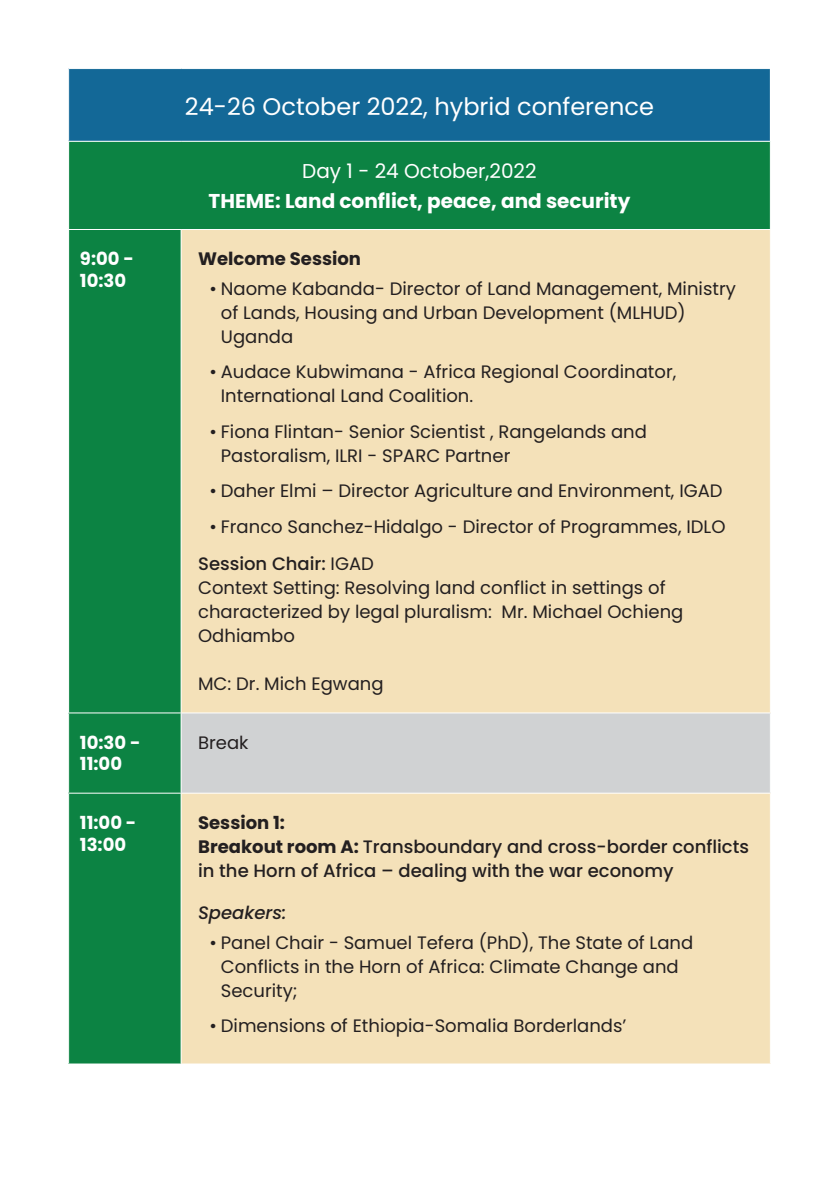
<style>
.page{position:relative;width:840px;height:1191px;background:#fff}
.page>*{position:absolute;margin:0;border:0;box-sizing:border-box;transform-origin:0 0}
.t1{font:24px "Poppins";color:#fff}
.t2{font:700 20px "Poppins";color:#fff}
.t3{font:20px "Poppins";color:#fff}
.t4{font:18px/24px "Poppins";color:#231f20}
.t5{font:500 18px/24px "Poppins";color:#231f20}
.t6{font:700 18px/21.6px "Poppins";color:#fff}
.t7{font:700 18px "Poppins";color:#231f20}
.t8{font:italic 500 18px "Poppins";color:#231f20}
.s1{font-weight:400}
.s2{font-weight:700}
</style>
<div class="page">
<div style="left:69px;top:69px;width:701px;height:72px;background:#136897"></div>
<div style="left:69px;top:142px;width:700px;height:570px;background:#0c8343"></div>
<div style="left:181px;top:229px;width:589px;height:484px;background:#f4e1b9"></div>
<div style="left:69px;top:713px;width:112px;height:80px;background:#0c8343"></div>
<div style="left:181px;top:713px;width:589px;height:80px;background:#d0d2d3"></div>
<div style="left:69px;top:793px;width:112px;height:271px;background:#0c8343"></div>
<div style="left:181px;top:793px;width:589px;height:271px;background:#f4e1b9"></div>
<hr style="left:769px;top:69px;width:1px;height:72px;background:#fff">
<hr style="left:769px;top:230px;width:1px;height:482px;background:#fff">
<hr style="left:769px;top:713px;width:1px;height:79px;background:#fff">
<hr style="left:769px;top:793px;width:1px;height:270px;background:#fff">
<hr style="left:180px;top:230px;width:1px;height:482px;background:#fff">
<hr style="left:180px;top:713px;width:1px;height:79px;background:#fff">
<hr style="left:180px;top:793px;width:1px;height:270px;background:#fff">
<hr style="left:68px;top:229px;width:113px;height:1px;background:#fff">
<hr style="left:181px;top:229px;width:589px;height:1px;background:#fff">
<hr style="left:181px;top:712px;width:589px;height:1px;background:#fff">
<hr style="left:68px;top:792px;width:113px;height:1px;background:#fff">
<hr style="left:181px;top:792px;width:589px;height:1px;background:#fff">
<hr style="left:68px;top:1063px;width:113px;height:1px;background:#fff">
<hr style="left:181px;top:1063px;width:589px;height:1px;background:#fff">
<p class="t1" style="left:185px;top:92px;width:470px">24-26 October 2022, hybrid conference</p>
<p class="t3" style="left:302px;top:159px;width:236px">Day 1 - 24 October,2022</p>
<p class="t2" style="left:208px;top:189px;width:423px">THEME: Land conflict, peace, and security</p>
<p class="t6" style="left:80px;top:248px;width:55px">9:00 -<br>10:30</p>
<p class="t7" style="left:198px;top:249px;width:164px">Welcome Session</p>
<p class="t4" style="left:221px;top:277px;width:516px;text-indent:-11px">• Naome Kabanda- Director of Land Management, Ministry of Lands, Housing and Urban Development (MLHUD)<br>Uganda</p>
<p class="t4" style="left:221px;top:360px;width:456px;text-indent:-11px">• Audace Kubwimana - Africa Regional Coordinator,<br>International Land Coalition.</p>
<p class="t4" style="left:221px;top:419px;width:427px;text-indent:-11px">• Fiona Flintan- Senior Scientist , Rangelands and<br>Pastoralism, ILRI - SPARC Partner</p>
<p class="t4" style="left:209px;top:479px;width:514px">• Daher Elmi – Director Agriculture and Environment, IGAD</p>
<p class="t4" style="left:209px;top:514px;width:517px">• Franco Sanchez-Hidalgo - Director of Programmes, IDLO</p>
<p class="t5" style="left:198px;top:552px;width:177px">Session Chair: <span class="s1">IGAD</span></p>
<p class="t4" style="left:198px;top:576px;width:486px">Context Setting: Resolving land conflict in settings of characterized by legal pluralism: Mr. Michael Ochieng<br>Odhiambo</p>
<p class="t4" style="left:198px;top:672px;width:187px">MC: Dr. Mich Egwang</p>
<p class="t6" style="left:80px;top:732px;width:62px">10:30 -</p>
<p class="t6" style="left:80px;top:753px;width:44px">11:00</p>
<p class="t6" style="left:80px;top:812px;width:58px">11:00 -</p>
<p class="t6" style="left:80px;top:833px;width:48px">13:00</p>
<p class="t4" style="left:198px;top:730px;width:52px">Break</p>
<p class="t7" style="left:198px;top:812px;width:88px">Session 1:</p>
<p class="t5" style="left:198px;top:835px;width:552px"><span class="s2">Breakout room A:</span> Transboundary and cross-border conflicts in the Horn of Africa – dealing with the war economy</p>
<p class="t8" style="left:198px;top:902px;width:90px">Speakers:</p>
<p class="t4" style="left:221px;top:930px;width:473px;text-indent:-11px">• Panel Chair - Samuel Tefera (PhD), The State of Land<br>Conflicts in the Horn of Africa: Climate Change and<br>Security;</p>
<p class="t4" style="left:209px;top:1014px;width:418px">• Dimensions of Ethiopia-Somalia Borderlands’</p>
</div>
